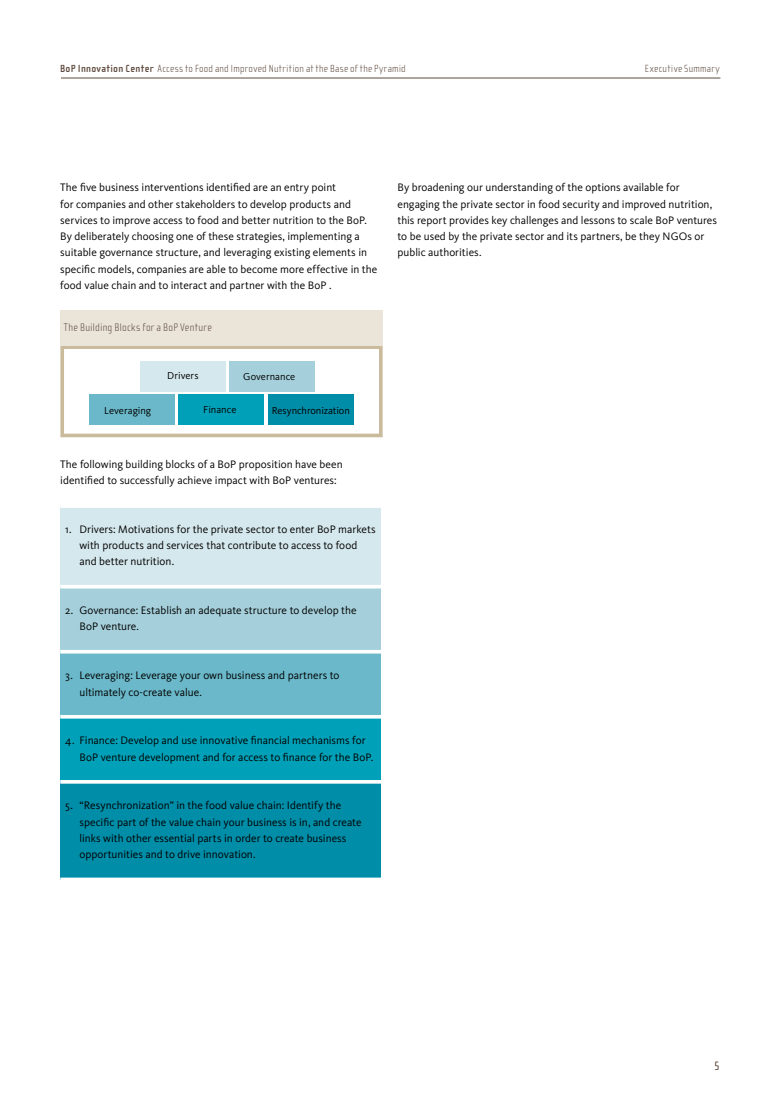
<style>
.page{position:relative;width:780px;height:1117px;background:#fff}
.page>*{position:absolute;margin:0;border:0;box-sizing:border-box;transform-origin:0 0}
.t1{font:12.5px "Cholla Sans OT";color:#5f4b3f}
.t2{font:11.25px/16.2px "Kievit";color:#000}
.t3{font:100 11.25px "Cholla Sans OT";letter-spacing:.015em;color:#5f4b3f}
.t4{font:100 10.62px "Cholla Sans OT";letter-spacing:.03em;color:#5f4b3f}
.t5{font:10.38px "Kievit";color:#000}
.s1{font-weight:700}
</style>
<div class="page">
<hr style="left:61px;top:78px;width:659px;height:1px;background:#5f4b3f">
<div style="left:60px;top:345px;width:322px;height:92px;border:4px solid #cbbb9d"></div>
<div style="left:60px;top:310px;width:322px;height:35px;background:#eae4d9"></div>
<div style="left:60px;top:506px;width:321px;height:80px;background:#d5e8ed"></div>
<div style="left:60px;top:586px;width:321px;height:65px;background:#a5d0db"></div>
<div style="left:60px;top:651px;width:321px;height:65px;background:#6ab8c9"></div>
<div style="left:60px;top:716px;width:321px;height:65px;background:#00a1b8"></div>
<div style="left:60px;top:781px;width:321px;height:98px;background:#008da8"></div>
<hr style="left:60px;top:505px;width:321px;height:2px;background:#fff">
<svg style="left:60px;top:585px;width:321px;height:3px"></svg>
<svg style="left:60px;top:650px;width:321px;height:3px"></svg>
<svg style="left:60px;top:715px;width:321px;height:3px"></svg>
<svg style="left:60px;top:780px;width:321px;height:3px"></svg>
<svg style="left:60px;top:877px;width:321px;height:3px"></svg>
<div style="left:229px;top:361px;width:86px;height:30px;background:#a5d0db"></div>
<div style="left:179px;top:394px;width:85px;height:31px;background:#00a1b8"></div>
<div style="left:140px;top:361px;width:85px;height:30px;background:#d5e8ed"></div>
<div style="left:268px;top:394px;width:85px;height:31px;background:#008da8"></div>
<div style="left:89px;top:394px;width:86px;height:31px;background:#6ab8c9"></div>
<p class="t4" style="left:60px;top:62px;width:347px"><span class="s1">BoP Innovation Center</span> Access to Food and Improved Nutrition at the Base of the Pyramid</p>
<p class="t4" style="left:645px;top:63px;width:76px">Executive Summary</p>
<p class="t2" style="left:60px;top:179px;width:318px">The five business interventions identified are an entry point<br>for companies and other stakeholders to develop products and services to improve access to food and better nutrition to the BoP.<br>By deliberately choosing one of these strategies, implementing a suitable governance structure, and leveraging existing elements in specific models, companies are able to become more effective in the food value chain and to interact and partner with the BoP .</p>
<p class="t3" style="left:64px;top:321px;width:149px">The Building Blocks for a BoP Venture</p>
<p class="t5" style="left:167px;top:368px;width:33px">Drivers</p>
<p class="t5" style="left:243px;top:370px;width:54px">Governance</p>
<p class="t5" style="left:104px;top:403px;width:49px">Leveraging</p>
<p class="t5" style="left:203px;top:403px;width:35px">Finance</p>
<p class="t5" style="left:272px;top:403px;width:80px">Resynchronization</p>
<p class="t2" style="left:60px;top:455px;width:284px">The following building blocks of a BoP proposition have been identified to successfully achieve impact with BoP ventures:</p>
<p class="t2" style="left:79px;top:520px;width:298px;text-indent:-14px">1. Drivers: Motivations for the private sector to enter BoP markets with products and services that contribute to access to food and better nutrition.</p>
<p class="t2" style="left:79px;top:602px;width:279px;text-indent:-14px">2. Governance: Establish an adequate structure to develop the<br>BoP venture.</p>
<p class="t2" style="left:79px;top:667px;width:261px;text-indent:-14px">3. Leveraging: Leverage your own business and partners to ultimately co-create value.</p>
<p class="t2" style="left:79px;top:732px;width:295px;text-indent:-14px">4. Finance: Develop and use innovative financial mechanisms for<br>BoP venture development and for access to finance for the BoP.</p>
<p class="t2" style="left:79px;top:797px;width:283px;text-indent:-14px">5. “Resynchronization” in the food value chain: Identify the specific part of the value chain your business is in, and create links with other essential parts in order to create business opportunities and to drive innovation.</p>
<p class="t2" style="left:397px;top:179px;width:321px">By broadening our understanding of the options available for engaging the private sector in food security and improved nutrition, this report provides key challenges and lessons to scale BoP ventures to be used by the private sector and its partners, be they NGOs or public authorities.</p>
<p class="t1" style="left:714px;top:1058px;width:7px">5</p>
</div>
